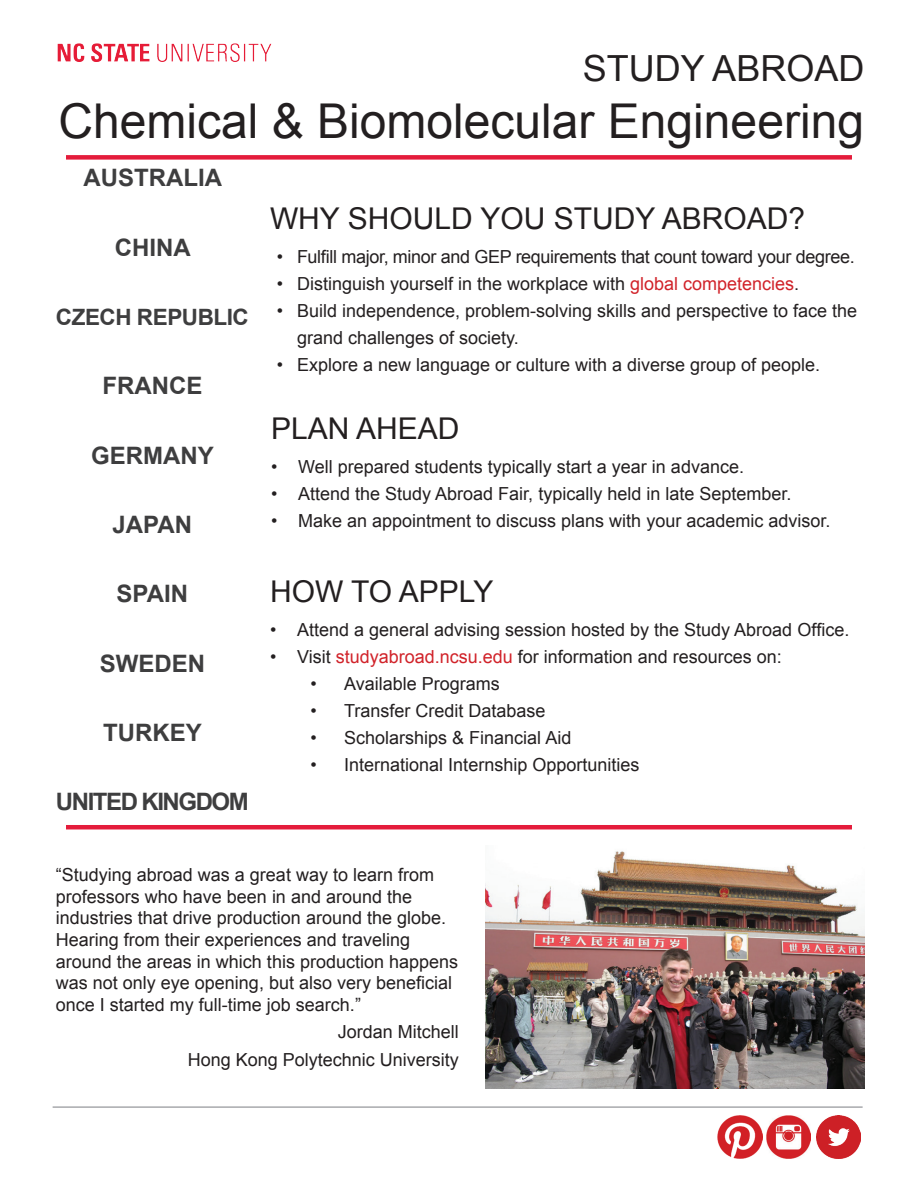
<style>
.page{position:relative;width:918px;height:1188px;background:#fff}
.page>*{position:absolute;margin:0;border:0;box-sizing:border-box;transform-origin:0 0}
.t1{font:48px "Arial";color:#231f20}
.t2{font:36px "Arial";color:#231f20}
.t3{font:30px "Arial";color:#231f20}
.t4{font:700 24px "Arial";color:#3e3e3f}
.t5{font:700 24px "Arial";letter-spacing:-.06em;color:#3e3e3f}
.t6{font:700 22.5px "Arial";letter-spacing:-.02em;color:#3e3e3f}
.t7{font:18px/21.6px "Arial";color:#231f20}
.t8{font:18px "Arial";letter-spacing:-.02em;color:#231f20}
.s1{color:#d1232a}
</style>
<div class="page">
<img style="left:57px;top:43px;width:214px;height:19px">
<hr style="left:53px;top:1106px;width:810px;height:2px;background:#a8a9ad">
<img style="left:767px;top:1116px;width:44px;height:43px">
<img style="left:817px;top:1116px;width:44px;height:42px">
<img style="left:717px;top:1116px;width:45px;height:42px">
<img style="left:485px;top:851px;width:380px;height:238px">
<div style="left:66px;top:155px;width:786px;height:5px;background:#e41c3b"></div>
<hr style="left:66px;top:825px;width:786px;height:4px;background:#e41c3b">
<h2 class="t2" style="left:583px;top:45px;width:283px">STUDY ABROAD</h2>
<h1 class="t1" style="left:58px;top:90px;width:807px">Chemical &amp; Biomolecular Engineering</h1>
<h3 class="t4" style="left:84px;top:162px;width:140px">AUSTRALIA</h3>
<h3 class="t4" style="left:115px;top:231px;width:77px">CHINA</h3>
<p class="t6" style="left:56px;top:302px;width:194px">CZECH REPUBLIC</p>
<h3 class="t4" style="left:102px;top:370px;width:101px">FRANCE</h3>
<h3 class="t4" style="left:91px;top:439px;width:124px">GERMANY</h3>
<h3 class="t4" style="left:113px;top:509px;width:81px">JAPAN</h3>
<h3 class="t4" style="left:117px;top:578px;width:73px">SPAIN</h3>
<h3 class="t4" style="left:100px;top:647px;width:107px">SWEDEN</h3>
<h3 class="t4" style="left:103px;top:717px;width:100px">TURKEY</h3>
<h3 class="t5" style="left:56px;top:786px;width:194px">UNITED KINGDOM</h3>
<h3 class="t3" style="left:270px;top:199px;width:537px">WHY SHOULD YOU STUDY ABROAD?</h3>
<p class="t8" style="left:277px;top:244px;width:579px">• Fulfill major, minor and GEP requirements that count toward your degree.</p>
<p class="t7" style="left:277px;top:273px;width:524px">• Distinguish yourself in the workplace with <span class="s1">global competencies</span>.</p>
<p class="t7" style="left:297px;top:297px;width:562px;line-height:27px;text-indent:-20px">• Build independence, problem-solving skills and perspective to face the grand challenges of society.</p>
<p class="t7" style="left:277px;top:354px;width:545px">• Explore a new language or culture with a diverse group of people.</p>
<h3 class="t3" style="left:271px;top:409px;width:190px">PLAN AHEAD</h3>
<p class="t7" style="left:271px;top:456px;width:474px">• Well prepared students typically start a year in advance.</p>
<p class="t7" style="left:271px;top:483px;width:522px">• Attend the Study Abroad Fair, typically held in late September.</p>
<p class="t7" style="left:271px;top:510px;width:561px">• Make an appointment to discuss plans with your academic advisor.</p>
<h3 class="t3" style="left:270px;top:572px;width:225px">HOW TO APPLY</h3>
<p class="t7" style="left:270px;top:619px;width:581px">• Attend a general advising session hosted by the Study Abroad Office.</p>
<p class="t7" style="left:270px;top:646px;width:513px">• Visit <span class="s1">studyabroad.ncsu.edu</span> for information and resources on:</p>
<p class="t7" style="left:311px;top:673px;width:191px">• Available Programs</p>
<p class="t7" style="left:311px;top:700px;width:237px">• Transfer Credit Database</p>
<p class="t7" style="left:311px;top:727px;width:262px">• Scholarships &amp; Financial Aid</p>
<p class="t7" style="left:311px;top:754px;width:330px">• International Internship Opportunities</p>
<p class="t7" style="left:56px;top:864px;width:404px">“Studying abroad was a great way to learn from professors who have been in and around the industries that drive production around the globe.<br>Hearing from their experiences and traveling around the areas in which this production happens was not only eye opening, but also very beneficial once I started my full-time job search.”</p>
<p class="t7" style="left:188px;top:1019px;width:273px;line-height:27.6px;text-align:right">Jordan Mitchell<br>Hong Kong Polytechnic University</p>
</div>
